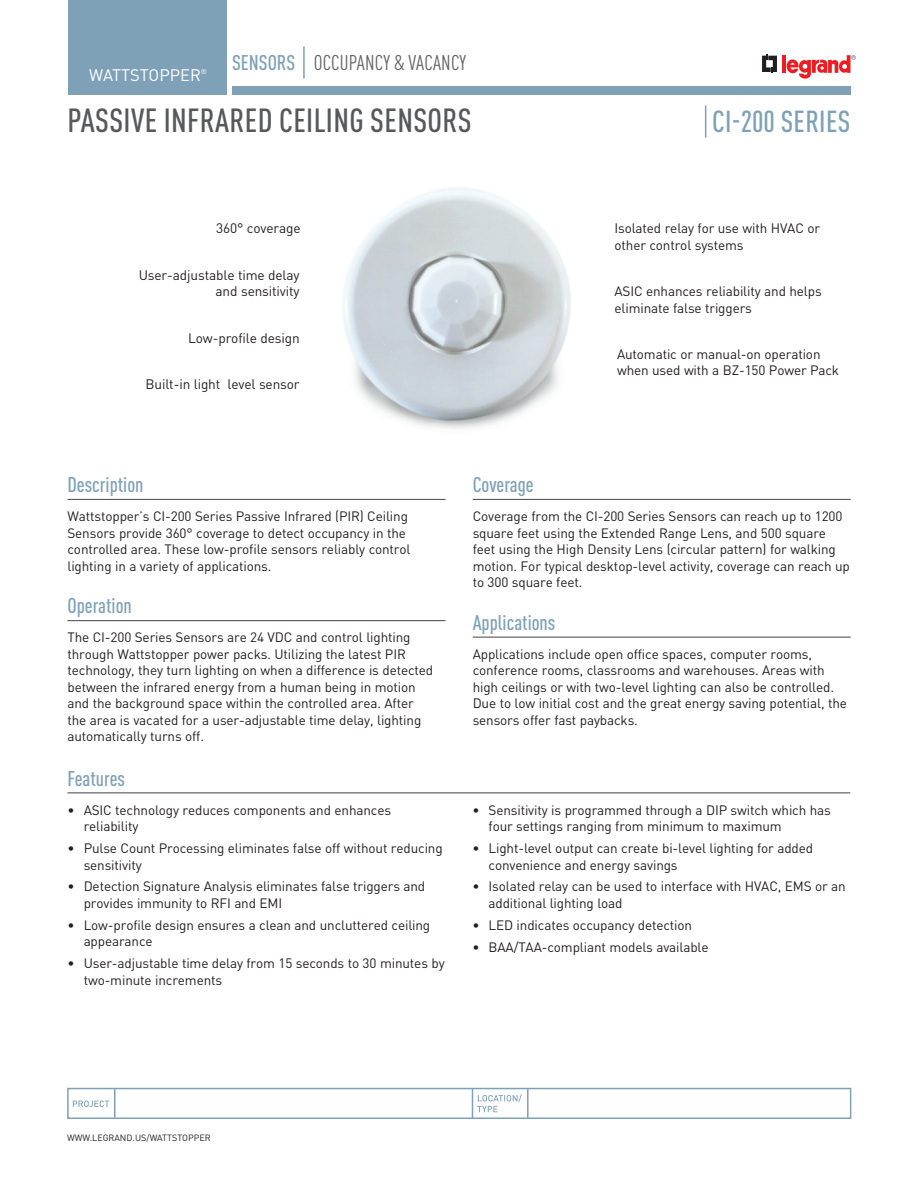
<style>
.page{position:relative;width:918px;height:1188px;background:#fff}
.page>*{position:absolute;margin:0;border:0;box-sizing:border-box;transform-origin:0 0}
.t1{font:500 condensed 33px "DIN Pro";letter-spacing:.01em;color:#57585a}
.t2{font:500 condensed 30px "DIN Pro";letter-spacing:.01em;color:#7ea1b7}
.t3{font:500 condensed 21px "DIN Pro";color:#7ea1b7}
.t4{font:condensed 21px "DIN Pro";letter-spacing:.01em;color:#636366}
.t5{font:16.5px "DIN Pro";color:#fff}
.t6{font:13.65px/16.6px "DIN Pro";letter-spacing:-.01em;color:#231f20;text-align:right}
.t7{font:13.5px/16.5px "DIN Pro";letter-spacing:-.01em;color:#231f20}
.t8{font:9px "DIN Pro";color:#231f20}
.t9{font:6.9px "DIN Pro";color:#fff}
</style>
<div class="page">
<img style="left:343px;top:188px;width:228px;height:241px">
<svg style="left:762px;top:54px;width:15px;height:19px"></svg>
<hr style="left:782px;top:55px;width:4px;height:18px;background:#ee1d23">
<svg style="left:787px;top:55px;width:69px;height:24px"></svg>
<div style="left:67px;top:1088px;width:784px;height:31px;border:2px solid #7ea1b7"></div>
<hr style="left:114px;top:1089px;width:2px;height:29px;background:#7ea1b7">
<hr style="left:527px;top:1089px;width:2px;height:29px;background:#7ea1b7">
<svg style="left:472px;top:1089px;width:50px;height:29px"></svg>
<svg style="left:73px;top:1101px;width:36px;height:6px"></svg>
<div style="left:68px;top:0;width:159px;height:95px;background:#7ea1b7"></div>
<div style="left:232px;top:86px;width:618px;height:9px;background:#7ea1b7"></div>
<hr style="left:303px;top:46px;width:2px;height:33px;background:#7ea1b7">
<hr style="left:68px;top:499px;width:378px;height:1px;background:#57585a">
<hr style="left:68px;top:620px;width:378px;height:1px;background:#57585a">
<hr style="left:473px;top:499px;width:378px;height:1px;background:#57585a">
<hr style="left:473px;top:637px;width:378px;height:1px;background:#57585a">
<hr style="left:705px;top:106px;width:1px;height:32px;background:#7ea1b7">
<hr style="left:68px;top:792px;width:782px;height:1px;background:#57585a">
<p class="t5" style="left:89px;top:64px;width:113px">WATTSTOPPER</p>
<p class="t9" style="left:201px;top:67px;width:8px">®</p>
<h3 class="t3" style="left:232px;top:50px;width:65px">SENSORS</h3>
<h3 class="t4" style="left:314px;top:50px;width:154px">OCCUPANCY &amp; VACANCY</h3>
<h1 class="t1" style="left:68px;top:101px;width:406px">PASSIVE INFRARED CEILING SENSORS</h1>
<h2 class="t2" style="left:712px;top:103px;width:140px">CI-200 SERIES</h2>
<p class="t6" style="left:216px;top:220px;width:86px">360° coverage</p>
<p class="t7" style="left:615px;top:220px;width:207px">Isolated relay for use with HVAC or other control systems</p>
<p class="t6" style="left:139px;top:266px;width:162px">User-adjustable time delay and sensitivity</p>
<p class="t6" style="left:188px;top:329px;width:113px">Low-profile design</p>
<p class="t6" style="left:146px;top:375px;width:156px">Built-in light level sensor</p>
<p class="t7" style="left:615px;top:282px;width:209px">ASIC enhances reliability and helps eliminate false triggers</p>
<p class="t7" style="left:617px;top:345px;width:224px">Automatic or manual-on operation when used with a BZ-150 Power Pack</p>
<h3 class="t3" style="left:68px;top:472px;width:78px">Description</h3>
<p class="t7" style="left:68px;top:507px;width:345px">Wattstopper’s CI-200 Series Passive Infrared (PIR) Ceiling Sensors provide 360° coverage to detect occupancy in the controlled area. These low-profile sensors reliably control lighting in a variety of applications.</p>
<h3 class="t3" style="left:68px;top:593px;width:66px">Operation</h3>
<p class="t7" style="left:68px;top:629px;width:367px">The CI-200 Series Sensors are 24 VDC and control lighting through Wattstopper power packs. Utilizing the latest PIR technology, they turn lighting on when a difference is detected between the infrared energy from a human being in motion and the background space within the controlled area. After the area is vacated for a user-adjustable time delay, lighting automatically turns off.</p>
<h3 class="t3" style="left:68px;top:766px;width:59px">Features</h3>
<p class="t7" style="left:84px;top:801px;width:309px;text-indent:-16px">• ASIC technology reduces components and enhances reliability</p>
<p class="t7" style="left:84px;top:839px;width:361px;text-indent:-16px">• Pulse Count Processing eliminates false off without reducing sensitivity</p>
<p class="t7" style="left:84px;top:878px;width:343px;text-indent:-16px">• Detection Signature Analysis eliminates false triggers and provides immunity to RFI and EMI</p>
<p class="t7" style="left:84px;top:916px;width:348px;text-indent:-16px">• Low-profile design ensures a clean and uncluttered ceiling appearance</p>
<p class="t7" style="left:84px;top:955px;width:363px;text-indent:-16px">• User-adjustable time delay from 15 seconds to 30 minutes by two-minute increments</p>
<h3 class="t3" style="left:473px;top:472px;width:63px">Coverage</h3>
<p class="t7" style="left:473px;top:507px;width:379px">Coverage from the CI-200 Series Sensors can reach up to 1200 square feet using the Extended Range Lens, and 500 square feet using the High Density Lens (circular pattern) for walking motion. For typical desktop-level activity, coverage can reach up to 300 square feet.</p>
<h3 class="t3" style="left:473px;top:610px;width:84px">Applications</h3>
<p class="t7" style="left:473px;top:645px;width:376px">Applications include open office spaces, computer rooms, conference rooms, classrooms and warehouses. Areas with high ceilings or with two-level lighting can also be controlled.<br>Due to low initial cost and the great energy saving potential, the sensors offer fast paybacks.</p>
<p class="t7" style="left:489px;top:801px;width:344px;text-indent:-16px">• Sensitivity is programmed through a DIP switch which has four settings ranging from minimum to maximum</p>
<p class="t7" style="left:489px;top:839px;width:326px;text-indent:-16px">• Light-level output can create bi-level lighting for added convenience and energy savings</p>
<p class="t7" style="left:489px;top:878px;width:359px;text-indent:-16px">• Isolated relay can be used to interface with HVAC, EMS or an additional lighting load</p>
<p class="t7" style="left:472px;top:916px;width:221px">• LED indicates occupancy detection</p>
<p class="t7" style="left:472px;top:938px;width:238px">• BAA/TAA-compliant models available</p>
<p class="t8" style="left:67px;top:1132px;width:145px">WWW.LEGRAND.US/WATTSTOPPER</p>
</div>
